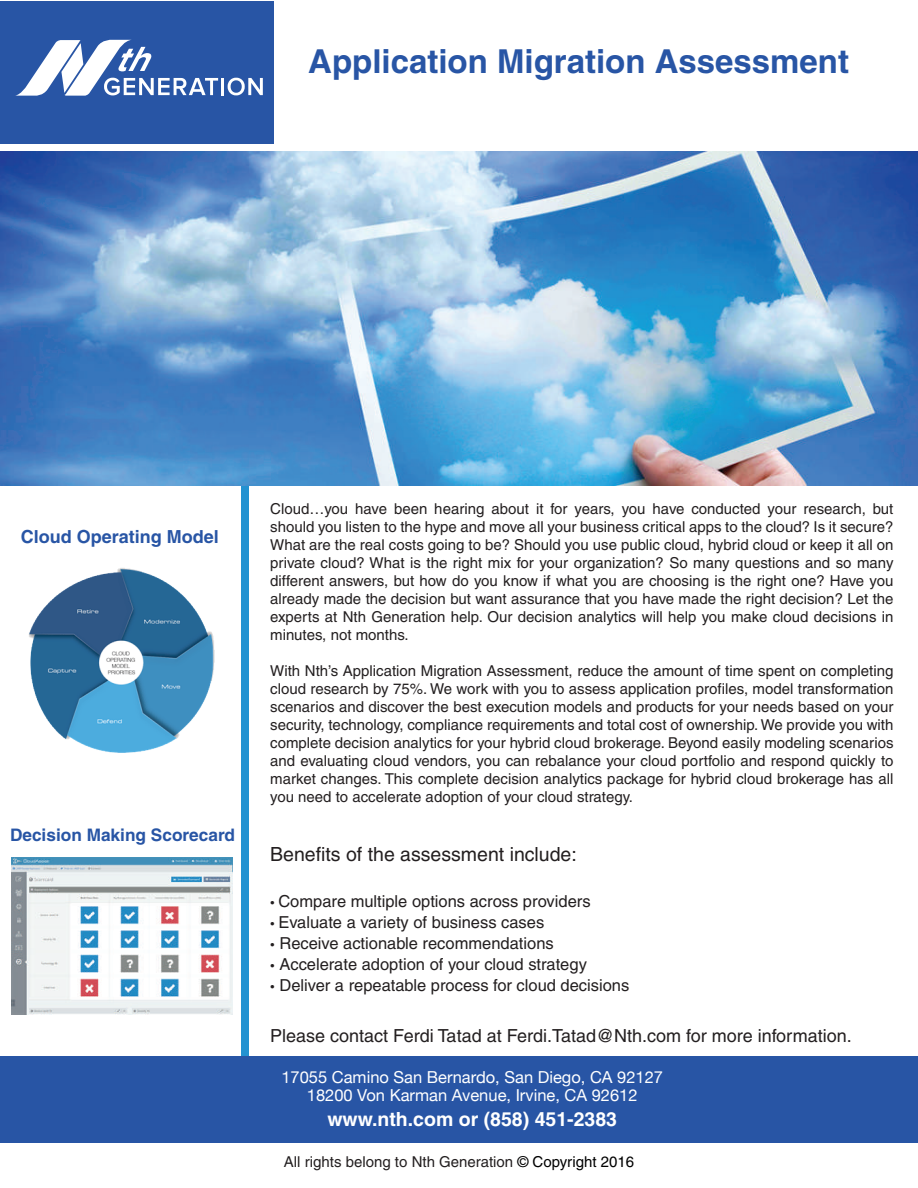
<style>
.page{position:relative;width:918px;height:1188px;background:#fff}
.page>*{position:absolute;margin:0;border:0;box-sizing:border-box;transform-origin:0 0}
.t1{font:700 33px "Helvetica";color:#2855a5}
.t2{font:19.5px "Helvetica";color:#231f20}
.t3{font:700 19.5px "Helvetica";color:#fff}
.t4{font:18px "Helvetica";color:#231f20}
.t5{font:700 18px "Helvetica";color:#2855a5}
.t6{font:700 17.25px "Helvetica";color:#2855a5}
.t7{font:16.5px "Helvetica";color:#231f20}
.t8{font:16.5px/18.3px "Helvetica Neue";color:#fff;text-align:center}
.t9{font:15px/18px "Helvetica";color:#231f20;text-align:justify}
.s1{font-family:"Myriad Pro"}
.s2{color:#000}
</style>
<div class="page">
<div style="left:242px;top:486px;width:7px;height:571px;background:#2392d1"></div>
<div style="left:0;top:2px;width:273px;height:142px;background:#2855a5"></div>
<hr style="left:221px;top:78px;width:3px;height:17px;background:#fff">
<svg style="left:228px;top:78px;width:35px;height:17px"></svg>
<svg style="left:15px;top:40px;width:203px;height:56px"></svg>
<div style="left:0;top:1057px;width:918px;height:86px;background:#2855a5"></div>
<img style="left:0;top:152px;width:918px;height:334px">
<img style="left:12px;top:858px;width:220px;height:156px">
<img style="left:29px;top:568px;width:186px;height:185px">
<h1 class="t1" style="left:308px;top:41px;width:542px">Application Migration Assessment</h1>
<p class="t5" style="left:21px;top:526px;width:200px">Cloud Operating Model</p>
<p class="t6" style="left:10px;top:824px;width:226px">Decision Making Scorecard</p>
<p class="t9" style="left:270px;top:499px;width:625px">Cloud…you have been hearing about it for years, you have conducted your research, but should you listen to the hype and move all your business critical apps to the cloud? Is it secure?<br>What are the real costs going to be? Should you use public cloud, hybrid cloud or keep it all on private cloud? What is the right mix for your organization? So many questions and so many different answers, but how do you know if what you are choosing is the right one? Have you already made the decision but want assurance that you have made the right decision? Let the experts at Nth Generation help. Our decision analytics will help you make cloud decisions in minutes, not months.</p>
<p class="t9" style="left:270px;top:661px;width:625px">With Nth’s Application Migration Assessment, reduce the amount of time spent on completing cloud research by 75%. We work with you to assess application profiles, model transformation scenarios and discover the best execution models and products for your needs based on your security, technology, compliance requirements and total cost of ownership. We provide you with complete decision analytics for your hybrid cloud brokerage. Beyond easily modeling scenarios and evaluating cloud vendors, you can rebalance your cloud portfolio and respond quickly to market changes. This complete decision analytics package for hybrid cloud brokerage has all you need to accelerate adoption of your cloud strategy.</p>
<h2 class="t2" style="left:270px;top:843px;width:308px">Benefits of the assessment include:</h2>
<p class="t7" style="left:270px;top:891px;width:322px"><span class="s1">•</span> Compare multiple options across providers</p>
<p class="t7" style="left:270px;top:912px;width:276px"><span class="s1">•</span> Evaluate a variety of business cases</p>
<p class="t7" style="left:270px;top:933px;width:285px"><span class="s1">•</span> Receive actionable recommendations</p>
<p class="t7" style="left:270px;top:954px;width:318px"><span class="s1">•</span> Accelerate adoption of your cloud strategy</p>
<p class="t7" style="left:270px;top:975px;width:361px"><span class="s1">•</span> Deliver a repeatable process for cloud decisions</p>
<p class="t4" style="left:270px;top:1026px;width:583px">Please contact Ferdi Tatad at Ferdi.Tatad@Nth.com for more information.</p>
<p class="t8" style="left:281px;top:1068px;width:383px">17055 Camino San Bernardo, San Diego, CA 92127<br>18200 Von Karman Avenue, Irvine, CA 92612</p>
<h2 class="t3" style="left:327px;top:1107px;width:291px">www.nth.com or (858) 451-2383</h2>
<p class="t9" style="left:284px;top:1152px;width:352px">All rights belong to Nth Generation <span class="s2">© Copyright 2016</span></p>
</div>
